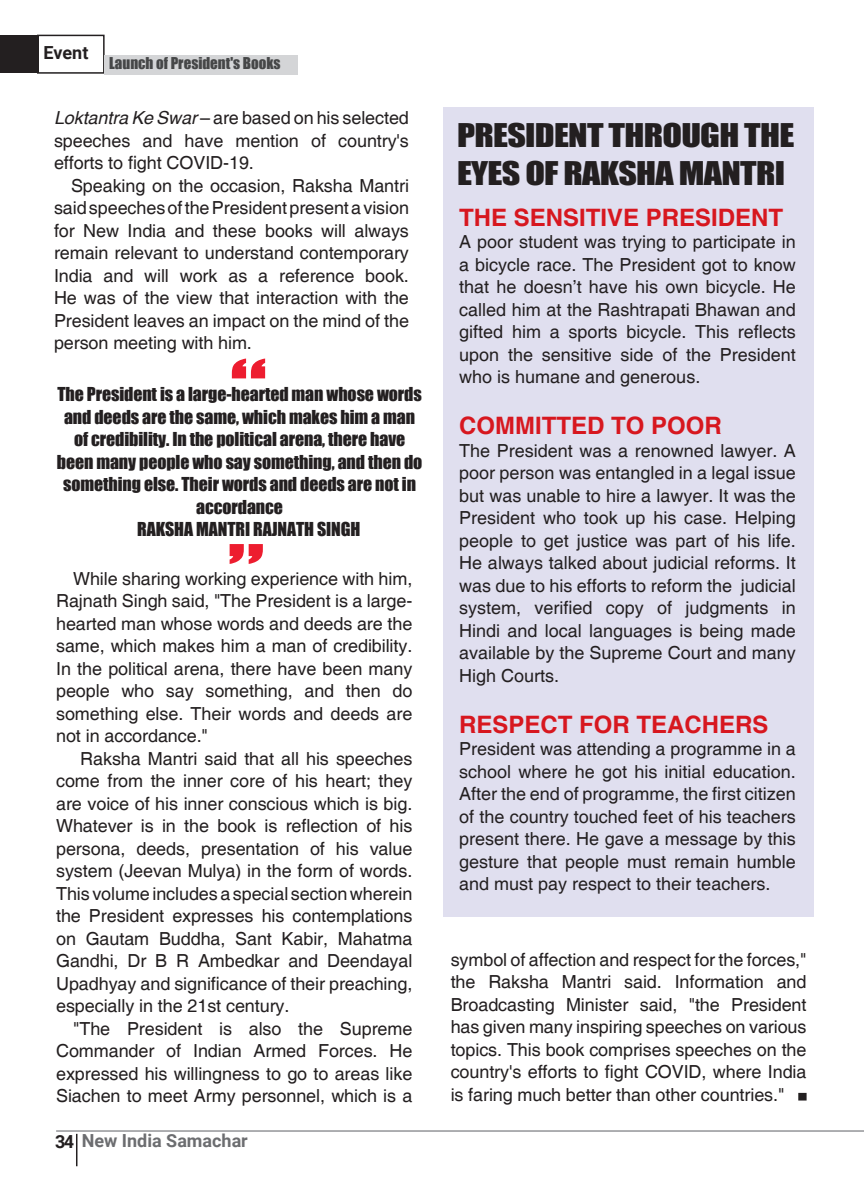
<style>
.page{position:relative;width:864px;height:1188px;background:#fff}
.page>*{position:absolute;margin:0;border:0;box-sizing:border-box;transform-origin:0 0}
.box_text{font:30px/37.5px "Impact";letter-spacing:-.02em;color:#231f20;scale:1.2 1}
.intro{font:700 24px "Helvetica";color:#d7171f}
.box_text-2{font:18px/22.5px "Helvetica";letter-spacing:-.005em;color:#231f20;text-align:justify}
.t1{font:700 18px "Roboto";color:#6c6d70}
.t2{font:700 18px "Roboto";color:#231f20}
.box_text-3{font:17.7px/22.5px "Impact";letter-spacing:-.005em;color:#231f20;text-align:center}
.t3{font:15px "Impact";color:#464748}
.s1{font-style:italic}
.s2{color:#231f20}
</style>
<div class="page">
<hr style="left:56px;top:1130px;width:808px;height:2px;background:#939598">
<hr style="left:76px;top:1134px;width:1px;height:32px;background:#231f20">
<div style="left:37px;top:35px;width:68px;height:39px;background:#fff;border:2px solid #231f20"></div>
<div style="left:0;top:35px;width:38px;height:38px;background:#231f20"></div>
<div style="left:104px;top:55px;width:194px;height:19px;background:#d4d5d7"></div>
<div style="left:443px;top:107px;width:371px;height:809px;background:#e0dfef"></div>
<div style="left:799px;top:1094px;width:7px;height:6px;background:#231f20"></div>
<div style="left:798px;top:1093px;width:9px;height:8px;border:2px solid #231f20"></div>
<svg style="left:232px;top:359px;width:33px;height:19px"></svg>
<svg style="left:230px;top:544px;width:33px;height:20px"></svg>
<p class="t2" style="left:43px;top:40px;width:47px">Event</p>
<p class="t3" style="left:109px;top:52px;width:173px">Launch of President's Books</p>
<p class="box_text-2" style="left:54px;top:107px;width:356px"><span class="s1">Loktantra Ke Swar</span> – are based on his selected speeches and have mention of country's efforts to fight COVID-19.</p>
<p class="box_text-2" style="left:54px;top:175px;width:357px;text-indent:17px">Speaking on the occasion, Raksha Mantri said speeches of the President present a vision for New India and these books will always remain relevant to understand contemporary India and will work as a reference book.<br>He was of the view that interaction with the President leaves an impact on the mind of the person meeting with him.</p>
<p class="box_text-3" style="left:57px;top:383px;width:367px">The President is a large-hearted man whose words and deeds are the same, which makes him a man of credibility. In the political arena, there have been many people who say something, and then do something else. Their words and deeds are not in accordance</p>
<p class="box_text-3" style="left:137px;top:517px;width:225px">RAKSHA MANTRI RAJNATH SINGH</p>
<p class="box_text-2" style="left:56px;top:568px;width:358px;text-indent:17px">While sharing working experience with him, Rajnath Singh said, "The President is a large&shy;hearted man whose words and deeds are the same, which makes him a man of credibility.<br>In the political arena, there have been many people who say something, and then do something else. Their words and deeds are not in accordance."</p>
<p class="box_text-2" style="left:56px;top:748px;width:358px;text-indent:24px">Raksha Mantri said that all his speeches come from the inner core of his heart; they are voice of his inner conscious which is big.<br>Whatever is in the book is reflection of his persona, deeds, presentation of his value system (Jeevan Mulya) in the form of words.<br>This volume includes a special section wherein the President expresses his contemplations on Gautam Buddha, Sant Kabir, Mahatma Gandhi, Dr B R Ambedkar and Deendayal Upadhyay and significance of their preaching, especially in the 21st century.</p>
<p class="box_text-2" style="left:56px;top:1018px;width:358px;text-indent:17px">"The President is also the Supreme Commander of Indian Armed Forces. He expressed his willingness to go to areas like Siachen to meet Army personnel, which is a</p>
<p class="t1" style="left:55px;top:1128px;width:194px"><span class="s2">34</span> New India Samachar</p>
<p class="box_text" style="left:457px;top:116px;width:283px">PRESIDENT THROUGH THE<br>EYES OF RAKSHA MANTRI</p>
<p class="intro" style="left:459px;top:202px;width:326px">THE SENSITIVE PRESIDENT</p>
<p class="box_text-2" style="left:459px;top:231px;width:338px">A poor student was trying to participate in a bicycle race. The President got to know that he doesn’t have his own bicycle. He called him at the Rashtrapati Bhawan and gifted him a sports bicycle. This reflects upon the sensitive side of the President who is humane and generous.</p>
<p class="intro" style="left:459px;top:411px;width:264px">COMMITTED TO POOR</p>
<p class="box_text-2" style="left:459px;top:440px;width:338px">The President was a renowned lawyer. A poor person was entangled in a legal issue but was unable to hire a lawyer. It was the President who took up his case. Helping people to get justice was part of his life.<br>He always talked about judicial reforms. It was due to his efforts to reform the judicial system, verified copy of judgments in Hindi and local languages is being made available by the Supreme Court and many High Courts.</p>
<p class="intro" style="left:459px;top:709px;width:311px">RESPECT FOR TEACHERS</p>
<p class="box_text-2" style="left:459px;top:738px;width:338px">President was attending a programme in a school where he got his initial education.<br>After the end of programme, the first citizen of the country touched feet of his teachers present there. He gave a message by this gesture that people must remain humble and must pay respect to their teachers.</p>
<p class="box_text-2" style="left:451px;top:949px;width:357px">symbol of affection and respect for the forces," the Raksha Mantri said. Information and Broadcasting Minister said, "the President has given many inspiring speeches on various topics. This book comprises speeches on the country's efforts to fight COVID, where India is faring much better than other countries."</p>
</div>
